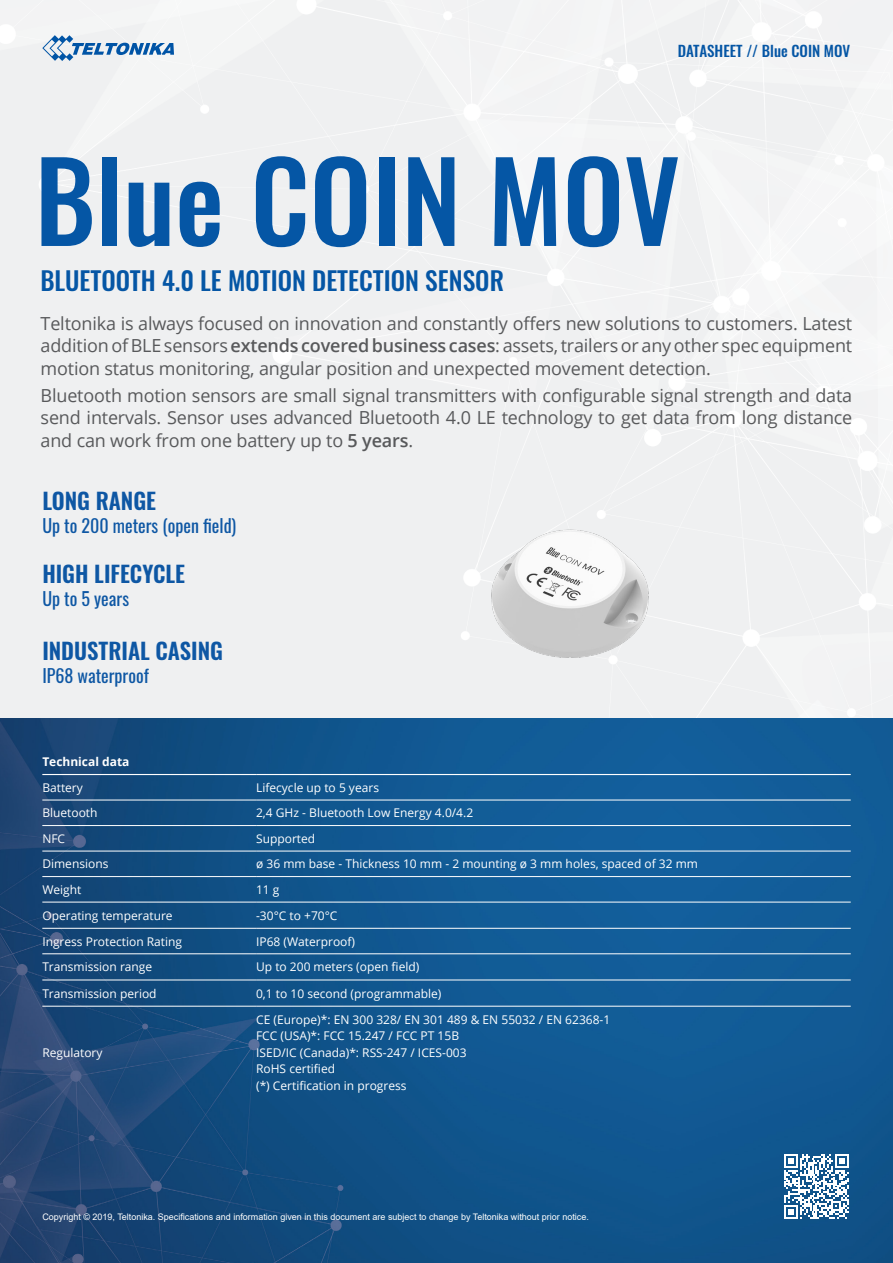
<style>
.page{position:relative;width:893px;height:1263px;background:#fff}
.page>*{position:absolute;margin:0;border:0;box-sizing:border-box;transform-origin:0 0}
.t1{font:500 109.5px "Oswald";color:#0556a5}
.t2{font:500 25.5px "Oswald";color:#0556a5}
.t3{font:600 22.5px "Oswald";color:#0e57a4}
.t4{font:18px/22.5px "Open Sans";letter-spacing:-.01em;color:#58595b;text-align:justify}
.t5{font:18px "Oswald";color:#0e57a4}
.t6{font:500 15px "Oswald";color:#0556a5}
.t7{font:12px/16.5px "Open Sans";color:#fff}
.t8{font:700 12px "Open Sans";color:#fff}
.t9{font:9px "Arial";color:#fff}
.s1{font-weight:600}
</style>
<div class="page">
<div style="left:0;top:0;width:893px;height:719px;background:#eff0f1"></div>
<img style="left:0;top:719px;width:893px;height:544px">
<svg style="left:42px;top:35px;width:132px;height:26px"></svg>
<img style="left:289px;top:424px;width:561px;height:294px">
<hr style="left:42px;top:825px;width:214px;height:1px;background:#fff">
<hr style="left:256px;top:825px;width:595px;height:1px;background:#fff">
<hr style="left:42px;top:851px;width:214px;height:1px;background:#fff">
<hr style="left:256px;top:851px;width:595px;height:1px;background:#fff">
<hr style="left:42px;top:876px;width:214px;height:1px;background:#fff">
<hr style="left:256px;top:876px;width:595px;height:1px;background:#fff">
<hr style="left:42px;top:902px;width:214px;height:1px;background:#fff">
<hr style="left:256px;top:902px;width:595px;height:1px;background:#fff">
<hr style="left:42px;top:928px;width:214px;height:1px;background:#fff">
<hr style="left:256px;top:928px;width:595px;height:1px;background:#fff">
<hr style="left:42px;top:953px;width:214px;height:1px;background:#fff">
<hr style="left:256px;top:953px;width:595px;height:1px;background:#fff">
<hr style="left:42px;top:980px;width:214px;height:1px;background:#fff">
<hr style="left:256px;top:980px;width:595px;height:1px;background:#fff">
<hr style="left:42px;top:1006px;width:214px;height:1px;background:#fff">
<hr style="left:256px;top:1006px;width:595px;height:1px;background:#fff">
<hr style="left:42px;top:800px;width:214px;height:1px;background:#fff">
<hr style="left:256px;top:800px;width:595px;height:1px;background:#fff">
<hr style="left:42px;top:774px;width:214px;height:1px;background:#fff">
<hr style="left:256px;top:774px;width:595px;height:1px;background:#fff">
<svg style="left:784px;top:1154px;width:65px;height:65px"></svg>
<p class="t6" style="left:678px;top:43px;width:174px">DATASHEET // Blue COIN MOV</p>
<h1 class="t1" style="left:35px;top:144px;width:647px">Blue COIN MOV</h1>
<h2 class="t2" style="left:40px;top:267px;width:465px">BLUETOOTH 4.0 LE MOTION DETECTION SENSOR</h2>
<p class="t4" style="left:41px;top:311px;width:813px">Teltonika is always focused on innovation and constantly offers new solutions to customers. Latest addition of BLE sensors <span class="s1">extends covered business cases</span>: assets, trailers or any other spec equipment motion status monitoring, angular position and unexpected movement detection.</p>
<p class="t4" style="left:41px;top:383px;width:813px">Bluetooth motion sensors are small signal transmitters with configurable signal strength and data send intervals. Sensor uses advanced Bluetooth 4.0 LE technology to get data from long distance and can work from one battery up to <span class="s1">5 years</span>.</p>
<h3 class="t3" style="left:42px;top:489px;width:115px">LONG RANGE</h3>
<h3 class="t5" style="left:42px;top:509px;width:195px">Up to 200 meters (open field)</h3>
<h3 class="t3" style="left:42px;top:562px;width:144px">HIGH LIFECYCLE</h3>
<h3 class="t5" style="left:42px;top:582px;width:88px">Up to 5 years</h3>
<h3 class="t3" style="left:42px;top:639px;width:182px">INDUSTRIAL CASING</h3>
<h3 class="t5" style="left:42px;top:659px;width:108px">IP68 waterproof</h3>
<p class="t8" style="left:42px;top:753px;width:89px">Technical data</p>
<p class="t7" style="left:42px;top:779px;width:42px">Battery</p>
<p class="t7" style="left:256px;top:779px;width:124px">Lifecycle up to 5 years</p>
<p class="t7" style="left:42px;top:804px;width:57px">Bluetooth</p>
<p class="t7" style="left:256px;top:804px;width:219px">2,4 GHz - Bluetooth Low Energy 4.0/4.2</p>
<p class="t7" style="left:42px;top:830px;width:24px">NFC</p>
<p class="t7" style="left:256px;top:830px;width:61px">Supported</p>
<p class="t7" style="left:42px;top:855px;width:68px">Dimensions</p>
<p class="t7" style="left:256px;top:855px;width:443px">ø 36 mm base - Thickness 10 mm - 2 mounting ø 3 mm holes, spaced of 32 mm</p>
<p class="t7" style="left:42px;top:881px;width:41px">Weight</p>
<p class="t7" style="left:256px;top:881px;width:25px">11 g</p>
<p class="t7" style="left:42px;top:907px;width:132px">Operating temperature</p>
<p class="t7" style="left:256px;top:907px;width:83px">-30°C to +70°C</p>
<p class="t7" style="left:42px;top:933px;width:141px">Ingress Protection Rating</p>
<p class="t7" style="left:256px;top:933px;width:100px">IP68 (Waterproof)</p>
<p class="t7" style="left:42px;top:958px;width:111px">Transmission range</p>
<p class="t7" style="left:256px;top:958px;width:165px">Up to 200 meters (open field)</p>
<p class="t7" style="left:42px;top:985px;width:116px">Transmission period</p>
<p class="t7" style="left:256px;top:985px;width:187px">0,1 to 10 second (programmable)</p>
<p class="t7" style="left:42px;top:1044px;width:62px">Regulatory</p>
<p class="t7" style="left:256px;top:1011px;width:356px">CE (Europe)*: EN 300 328/ EN 301 489 &amp; EN 55032 / EN 62368-1<br>FCC (USA)*: FCC 15.247 / FCC PT 15B<br>ISED/IC (Canada)*: RSS-247 / ICES-003<br>RoHS certified<br>(*) Certification in progress</p>
<p class="t9" style="left:42px;top:1211px;width:548px">Copyright © 2019, Teltonika. Specifications and information given in this document are subject to change by Teltonika without prior notice.</p>
</div>
